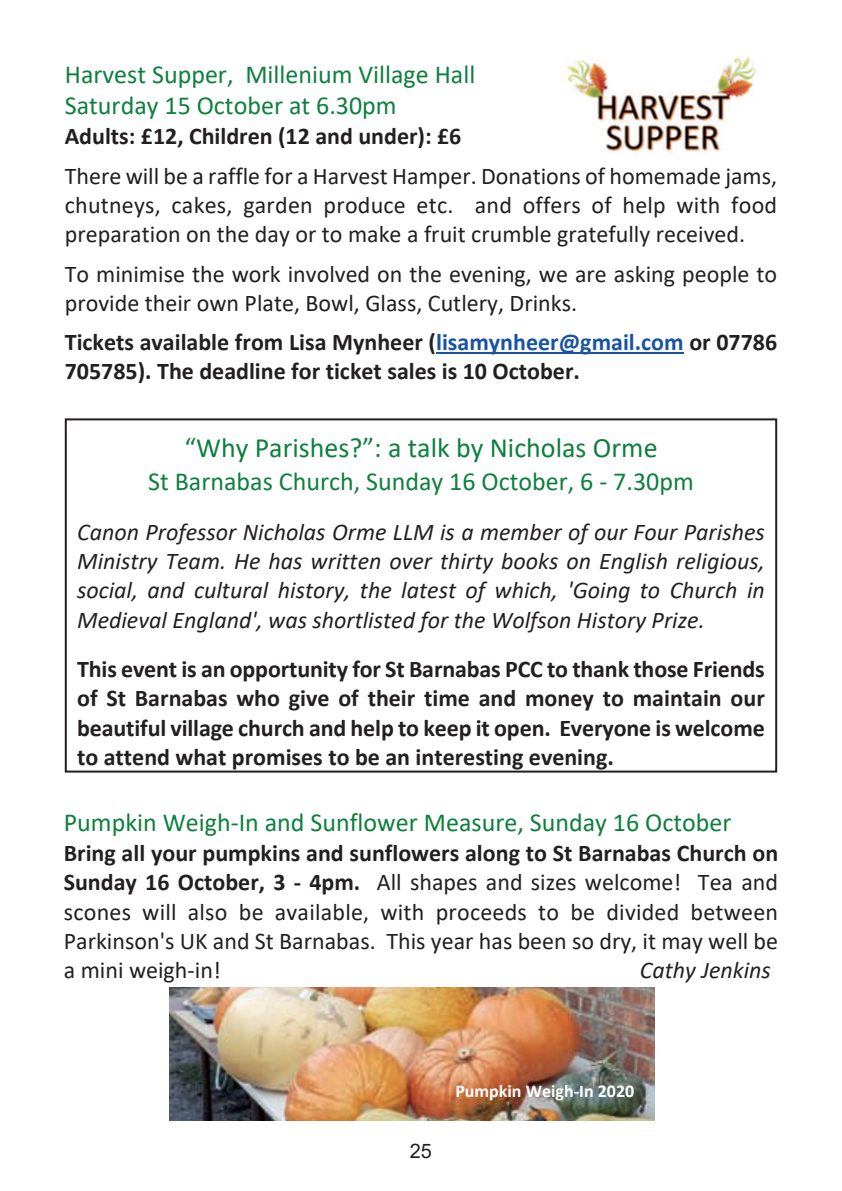
<style>
.page{position:relative;width:842px;height:1191px;background:#fff}
.page>*{position:absolute;margin:0;border:0;box-sizing:border-box;transform-origin:0 0}
.t1{font:28px "Calibri";color:#0e7f3e}
.t2{font:26px/31.8px "Calibri";color:#0e7f3e}
.t3{font:24px/29.4px "Calibri";color:#231f20;text-align:justify}
.t4{font:700 24px/29.4px "Calibri";color:#231f20}
.t5{font:italic 24px/29.4px "Calibri";color:#231f20;text-align:justify}
.t6{font:20px "Arial";color:#231f20}
.t7{font:700 18px "Calibri";color:#fff}
.s1{color:#1853a4}
.s2{font-weight:700}
</style>
<div class="page">
<hr style="left:436px;top:352px;width:248px;height:2px;background:#1853a4">
<img style="left:565px;top:57px;width:191px;height:99px">
<img style="left:169px;top:987px;width:485px;height:133px">
<div style="left:65px;top:418px;width:712px;height:354px;border:2px solid #231f20"></div>
<p class="t2" style="left:65px;top:60px;width:412px">Harvest Supper, Millenium Village Hall<br>Saturday 15 October at 6.30pm</p>
<p class="t4" style="left:65px;top:123px;width:398px">Adults: £12, Children (12 and under): £6</p>
<p class="t3" style="left:65px;top:163px;width:714px">There will be a raffle for a Harvest Hamper. Donations of homemade jams, chutneys, cakes, garden produce etc. and offers of help with food preparation on the day or to make a fruit crumble gratefully received.</p>
<p class="t3" style="left:65px;top:261px;width:714px">To minimise the work involved on the evening, we are asking people to provide their own Plate, Bowl, Glass, Cutlery, Drinks.</p>
<p class="t4" style="left:65px;top:329px;width:714px">Tickets available from Lisa Mynheer (<span class="s1">lisamynheer@gmail.com</span> or 07786<br>705785). The deadline for ticket sales is 10 October.</p>
<p class="t1" style="left:184px;top:436px;width:475px">“Why Parishes?”: a talk by Nicholas Orme</p>
<p class="t2" style="left:148px;top:467px;width:547px">St Barnabas Church, Sunday 16 October, 6 - 7.30pm</p>
<p class="t5" style="left:77px;top:519px;width:689px">Canon Professor Nicholas Orme LLM is a member of our Four Parishes Ministry Team. He has written over thirty books on English religious, social, and cultural history, the latest of which, 'Going to Church in Medieval England', was shortlisted for the Wolfson History Prize.</p>
<p class="t4" style="left:77px;top:656px;width:689px;text-align:justify">This event is an opportunity for St Barnabas PCC to thank those Friends of St Barnabas who give of their time and money to maintain our beautiful village church and help to keep it open. Everyone is welcome to attend what promises to be an interesting evening.</p>
<p class="t2" style="left:64px;top:809px;width:669px">Pumpkin Weigh-In and Sunflower Measure, Sunday 16 October</p>
<p class="t3" style="left:64px;top:840px;width:716px"><span class="s2">Bring all your pumpkins and sunflowers along to St Barnabas Church on Sunday 16 October, 3 - 4pm.</span> All shapes and sizes welcome! Tea and scones will also be available, with proceeds to be divided between Parkinson's UK and St Barnabas. This year has been so dry, it may well be a mini weigh-in!</p>
<p class="t5" style="left:640px;top:957px;width:133px">Cathy Jenkins</p>
<p class="t6" style="left:410px;top:1143px;width:24px">25</p>
<p class="t7" style="left:455px;top:1083px;width:180px">Pumpkin Weigh-In 2020</p>
</div>
